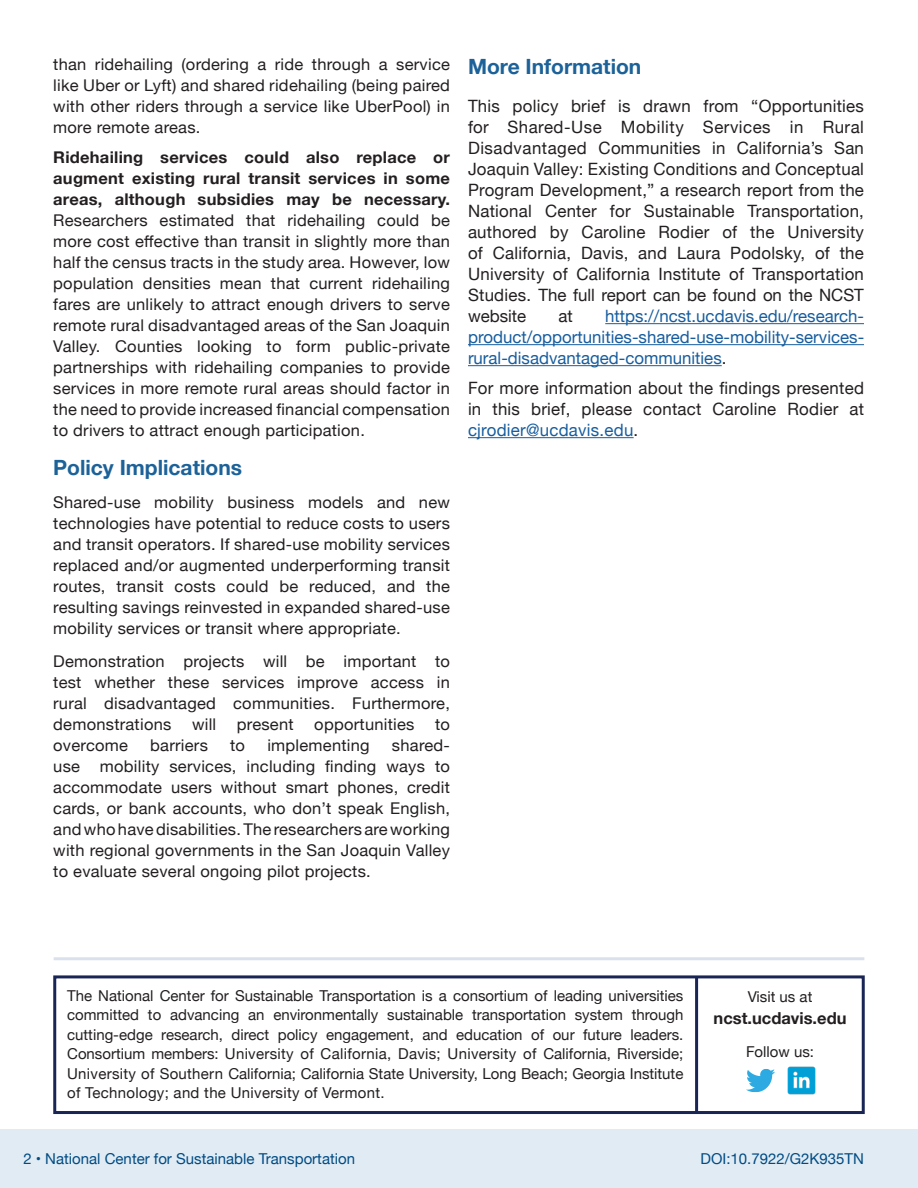
<style>
.page{position:relative;width:918px;height:1188px;background:#fff}
.page>*{position:absolute;margin:0;border:0;box-sizing:border-box;transform-origin:0 0}
.t1{font:700 21px "Helvetica Neue";color:#1c6299}
.t2{font:16.95px/21px "Helvetica Neue";letter-spacing:.015em;color:#231f20;text-align:justify}
.t3{font:16.95px/21px "Helvetica Neue";color:#175d9e;text-align:justify}
.t4{font:700 16.5px "Helvetica Neue";color:#231f20}
.t5{font:16.2px/21px "Helvetica Neue";letter-spacing:.015em;color:#231f20;text-align:justify}
.t6{font:15px/19.5px "Helvetica Neue";letter-spacing:.02em;color:#231f20;text-align:justify}
.t7{font:15px "Helvetica Neue";color:#004b84}
.t8{font:15px "Helvetica Neue";color:#231f20}
.s1{font-weight:700}
.s2{color:#231f20}
.s3{color:#175d9e}
</style>
<div class="page">
<hr style="left:54px;top:957px;width:810px;height:3px;background:#dae1ed">
<hr style="left:605px;top:323px;width:259px;height:1px;background:#175d9e">
<hr style="left:468px;top:344px;width:396px;height:1px;background:#175d9e">
<hr style="left:468px;top:365px;width:254px;height:1px;background:#175d9e">
<hr style="left:468px;top:437px;width:166px;height:1px;background:#175d9e">
<div style="left:53px;top:975px;width:812px;height:139px;border:3px solid #192555"></div>
<img style="left:787px;top:1066px;width:29px;height:29px">
<img style="left:746px;top:1069px;width:29px;height:24px">
<hr style="left:695px;top:977px;width:3px;height:136px;background:#192555">
<div style="left:0;top:1129px;width:918px;height:59px;background:#e0ebf3"></div>
<p class="t5" style="left:53px;top:54px;width:398px">than ridehailing (ordering a ride through a service like Uber or Lyft) and shared ridehailing (being paired with other riders through a service like UberPool) in more remote areas.</p>
<p class="t5" style="left:53px;top:147px;width:398px"><span class="s1">Ridehailing services could also replace or augment existing rural transit services in some areas, although subsidies may be necessary.<br></span>Researchers estimated that ridehailing could be more cost effective than transit in slightly more than half the census tracts in the study area. However, low population densities mean that current ridehailing fares are unlikely to attract enough drivers to serve remote rural disadvantaged areas of the San Joaquin Valley. Counties looking to form public-private partnerships with ridehailing companies to provide services in more remote rural areas should factor in the need to provide increased financial compensation to drivers to attract enough participation.</p>
<p class="t1" style="left:53px;top:451px;width:190px">Policy Implications</p>
<p class="t5" style="left:53px;top:492px;width:398px">Shared-use mobility business models and new technologies have potential to reduce costs to users and transit operators. If shared-use mobility services replaced and/or augmented underperforming transit routes, transit costs could be reduced, and the resulting savings reinvested in expanded shared-use mobility services or transit where appropriate.</p>
<p class="t5" style="left:53px;top:651px;width:398px">Demonstration projects will be important to test whether these services improve access in rural disadvantaged communities. Furthermore, demonstrations</p>
<p class="t5" style="left:192px;top:714px;width:26px">will</p>
<p class="t5" style="left:237px;top:714px;width:58px">present</p>
<p class="t5" style="left:314px;top:714px;width:102px">opportunities</p>
<p class="t5" style="left:435px;top:714px;width:16px">to</p>
<p class="t5" style="left:53px;top:735px;width:398px;text-indent:339px">shared&shy;use mobility services, including finding ways to accommodate users without smart phones, credit cards, or bank accounts, who don’t speak English, and who have disabilities. The researchers are working with regional governments in the San Joaquin Valley to evaluate several ongoing pilot projects.</p>
<p class="t5" style="left:53px;top:735px;width:76px">overcome</p>
<p class="t5" style="left:150px;top:735px;width:59px">barriers</p>
<p class="t5" style="left:230px;top:735px;width:16px">to</p>
<p class="t5" style="left:267px;top:735px;width:104px">implementing</p>
<p class="t1" style="left:468px;top:51px;width:175px">More Information</p>
<p class="t2" style="left:468px;top:96px;width:398px">This policy brief is drawn from “Opportunities for Shared-Use Mobility Services in Rural Disadvantaged Communities in California’s San Joaquin Valley: Existing Conditions and Conceptual Program Development,” a research report from the National Center for Sustainable Transportation, authored by Caroline Rodier of the University of California, Davis, and Laura Podolsky, of the University of California Institute of Transportation Studies. The full report can be found on the NCST website</p>
<p class="t3" style="left:468px;top:306px;width:398px;text-indent:137px">https://ncst.ucdavis.edu/research&shy;product/opportunities-shared-use-mobility-services&shy;rural-disadvantaged-communities<span class="s2">.</span></p>
<p class="t2" style="left:468px;top:378px;width:398px">For more information about the findings presented in this brief, please contact Caroline Rodier at <span class="s3">cjrodier@ucdavis.edu</span>.</p>
<p class="t2" style="left:559px;top:306px;width:16px">at</p>
<p class="t6" style="left:67px;top:987px;width:618px">The National Center for Sustainable Transportation is a consortium of leading universities committed to advancing an environmentally sustainable transportation system through cutting-edge research, direct policy engagement, and education of our future leaders.<br>Consortium members: University of California, Davis; University of California, Riverside; University of Southern California; California State University, Long Beach; Georgia Institute of Technology; and the University of Vermont.</p>
<p class="t8" style="left:748px;top:986px;width:66px">Visit us at</p>
<p class="t4" style="left:714px;top:1005px;width:134px">ncst.ucdavis.edu</p>
<p class="t8" style="left:746px;top:1041px;width:70px">Follow us:</p>
<p class="t7" style="left:23px;top:1148px;width:333px">2 • National Center for Sustainable Transportation</p>
<p class="t7" style="left:701px;top:1148px;width:165px">DOI:10.7922/G2K935TN</p>
</div>
